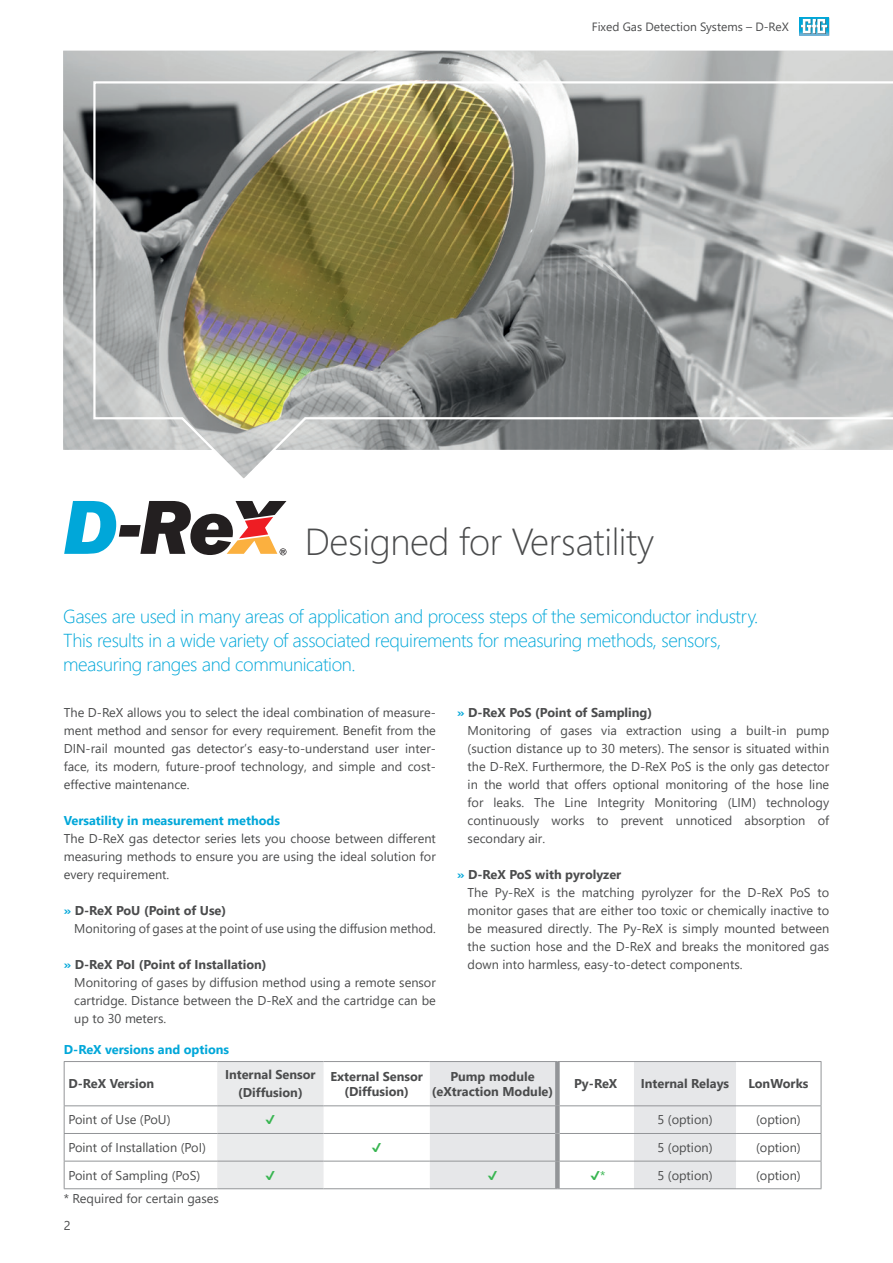
<style>
.page{position:relative;width:893px;height:1263px;background:#fff}
.page>*{position:absolute;margin:0;border:0;box-sizing:border-box;transform-origin:0 0}
.t1{font:300 37.5px "Segoe UI";letter-spacing:-.01em;color:#4b4c4d}
.t2{font:300 18.75px/24px "Segoe UI";letter-spacing:-.02em;color:#00a7d9}
.t3{font:12.75px/18px "Segoe UI";color:#4b4c4d}
.t4{font:700 12.75px/15px "Segoe UI";color:#4b4c4d;text-align:center}
.t5{font:700 12.75px "Segoe UI";color:#00a7d9}
.t6{font:12.75px "Segoe UI";color:#38b551}
.t7{font:12px "Segoe UI";color:#4b4c4d}
.s1{font-weight:700;color:#00a7d9}
.s2{font-weight:700}
</style>
<div class="page">
<img style="left:63px;top:51px;width:830px;height:399px">
<svg style="left:92px;top:80px;width:801px;height:398px;background:#9e9d90"></svg>
<svg style="left:64px;top:501px;width:222px;height:54px"></svg>
<svg style="left:799px;top:17px;width:30px;height:19px"></svg>
<hr style="left:64px;top:1061px;width:153px;height:1px;background:#939598">
<hr style="left:64px;top:1062px;width:1px;height:43px;background:#939598">
<hr style="left:324px;top:1061px;width:106px;height:1px;background:#939598">
<hr style="left:736px;top:1061px;width:85px;height:1px;background:#939598">
<hr style="left:821px;top:1062px;width:1px;height:43px;background:#939598">
<hr style="left:64px;top:1105px;width:153px;height:1px;background:#939598">
<hr style="left:324px;top:1105px;width:106px;height:1px;background:#939598">
<hr style="left:736px;top:1105px;width:85px;height:1px;background:#939598">
<hr style="left:64px;top:1133px;width:153px;height:1px;background:#939598">
<hr style="left:324px;top:1133px;width:106px;height:1px;background:#939598">
<hr style="left:736px;top:1133px;width:85px;height:1px;background:#939598">
<hr style="left:64px;top:1161px;width:153px;height:1px;background:#939598">
<svg style="left:64px;top:1106px;width:1px;height:82px"></svg>
<hr style="left:324px;top:1161px;width:106px;height:1px;background:#939598">
<hr style="left:736px;top:1161px;width:85px;height:1px;background:#939598">
<svg style="left:821px;top:1106px;width:1px;height:82px"></svg>
<hr style="left:64px;top:1188px;width:153px;height:1px;background:#939598">
<hr style="left:324px;top:1188px;width:106px;height:1px;background:#939598">
<hr style="left:736px;top:1188px;width:85px;height:1px;background:#939598">
<div style="left:217px;top:1061px;width:107px;height:128px;background:#eaebec"></div>
<svg style="left:430px;top:1061px;width:306px;height:128px"></svg>
<p class="t7" style="left:592px;top:15px;width:198px">Fixed Gas Detection Systems – D-ReX</p>
<h1 class="t1" style="left:305px;top:507px;width:351px">Designed for Versatility</h1>
<h2 class="t2" style="left:63px;top:602px;width:697px">Gases are used in many areas of application and process steps of the semiconductor industry.<br>This results in a wide variety of associated requirements for measuring methods, sensors, measuring ranges and communication.</h2>
<p class="t3" style="left:64px;top:702px;width:374px;text-align:justify">The D-ReX allows you to select the ideal combination of measure&shy;ment method and sensor for every requirement. Benefit from the DIN-rail mounted gas detector’s easy-to-understand user inter&shy;face, its modern, future-proof technology, and simple and cost&shy;effective maintenance.</p>
<p class="t5" style="left:64px;top:808px;width:218px">Versatility in measurement methods</p>
<p class="t3" style="left:64px;top:828px;width:374px;text-align:justify">The D-ReX gas detector series lets you choose between different measuring methods to ensure you are using the ideal solution for every requirement.</p>
<p class="t3" style="left:74px;top:900px;width:363px;text-indent:-10px"><span class="s1">»</span> <span class="s2">D-ReX PoU (Point of Use)<br></span>Monitoring of gases at the point of use using the diffusion method.</p>
<p class="t3" style="left:74px;top:954px;width:363px;text-indent:-10px"><span class="s1">»</span> <span class="s2">D-ReX PoI (Point of Installation)<br></span>Monitoring of gases by diffusion method using a remote sensor cartridge. Distance between the D-ReX and the cartridge can be up to 30 meters.</p>
<p class="t5" style="left:64px;top:1037px;width:167px">D-ReX versions and options</p>
<p class="t3" style="left:468px;top:702px;width:363px;text-indent:-10px"><span class="s1">»</span> <span class="s2">D-ReX PoS (Point of Sampling)<br></span>Monitoring of gases via extraction using a built-in pump (suction distance up to 30 meters). The sensor is situated within the D-ReX. Furthermore, the D-ReX PoS is the only gas detector in the world that offers optional monitoring of the hose line for leaks. The Line Integrity Monitoring (LIM) technology continuously works to prevent unnoticed absorption of secondary air.</p>
<p class="t3" style="left:468px;top:864px;width:363px;text-indent:-10px"><span class="s1">»</span> <span class="s2">D-ReX PoS with pyrolyzer<br></span>The Py-ReX is the matching pyrolyzer for the D-ReX PoS to monitor gases that are either too toxic or chemically inactive to be measured directly. The Py-ReX is simply mounted between the suction hose and the D-ReX and breaks the monitored gas down into harmless, easy-to-detect components.</p>
<p class="t4" style="left:68px;top:1075px;width:87px">D-ReX Version</p>
<p class="t4" style="left:225px;top:1065px;width:92px;line-height:18px">Internal Sensor (Diffusion)</p>
<p class="t4" style="left:330px;top:1068px;width:94px">External Sensor (Diffusion)</p>
<p class="t4" style="left:432px;top:1068px;width:123px">Pump module (eXtraction Module)</p>
<p class="t4" style="left:574px;top:1075px;width:45px">Py-ReX</p>
<p class="t4" style="left:641px;top:1075px;width:90px">Internal Relays</p>
<p class="t4" style="left:748px;top:1075px;width:62px">LonWorks</p>
<p class="t3" style="left:68px;top:1110px;width:104px">Point of Use (PoU)</p>
<p class="t3" style="left:657px;top:1110px;width:57px">5 (option)</p>
<p class="t3" style="left:756px;top:1110px;width:46px">(option)</p>
<p class="t3" style="left:68px;top:1137px;width:139px">Point of Installation (PoI)</p>
<p class="t3" style="left:657px;top:1137px;width:57px">5 (option)</p>
<p class="t3" style="left:756px;top:1137px;width:46px">(option)</p>
<p class="t3" style="left:68px;top:1165px;width:133px">Point of Sampling (PoS)</p>
<p class="t6" style="left:590px;top:1163px;width:17px">✔*</p>
<p class="t3" style="left:657px;top:1165px;width:57px">5 (option)</p>
<p class="t3" style="left:756px;top:1165px;width:46px">(option)</p>
<p class="t3" style="left:64px;top:1188px;width:157px">* Required for certain gases</p>
<p class="t3" style="left:64px;top:1216px;width:8px">2</p>
</div>
